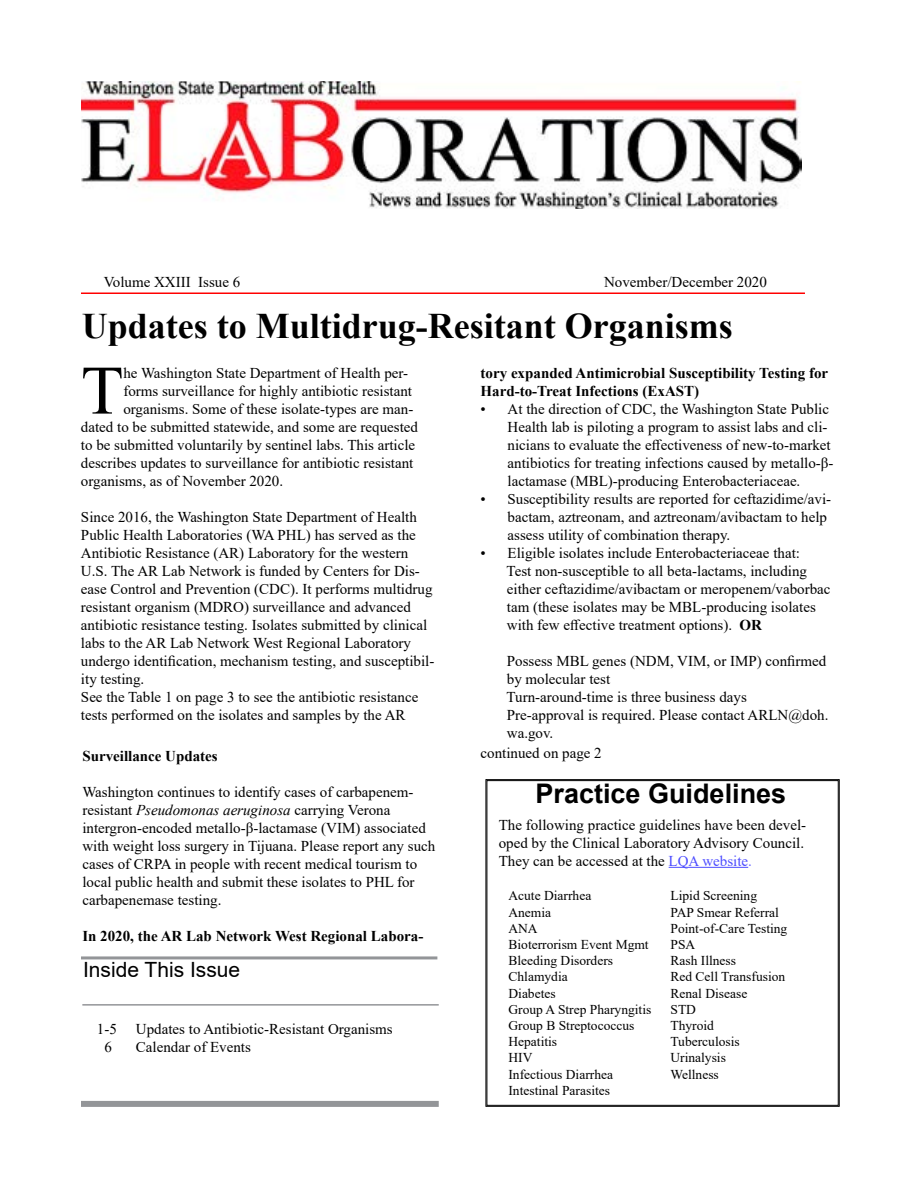
<style>
.page{position:relative;width:918px;height:1188px;background:#fff}
.page>*{position:absolute;margin:0;border:0;box-sizing:border-box;transform-origin:0 0}
.t1{font:69.3px "Times New Roman";color:#000}
.t2{font:700 36px "Times New Roman";color:#000}
.t3{font:700 27px "Arial";color:#000}
.t4{font:21px "Arial";color:#000}
.t5{font:15px/18px "Times New Roman";color:#000}
.t6{font:700 15px/18px "Times New Roman";color:#000}
.t7{font:13.5px "Times New Roman";color:#000}
.s1{font-style:italic}
.s2{font-weight:700}
.s3{color:#4d4dff}
.s4{color:#66f}
</style>
<div class="page">
<hr style="left:81px;top:292px;width:724px;height:2px;background:#f00">
<hr style="left:82px;top:1004px;width:357px;height:2px;background:#939598">
<hr style="left:81px;top:956px;width:356px;height:3px;background:#939598">
<div style="left:81px;top:1101px;width:358px;height:6px;background:#939598"></div>
<svg style="left:485px;top:779px;width:355px;height:328px"></svg>
<img style="left:81px;top:81px;width:720px;height:128px">
<p class="t5" style="left:104px;top:272px;width:138px">Volume XXIII Issue 6</p>
<p class="t5" style="left:604px;top:272px;width:164px">November/December 2020</p>
<h2 class="t2" style="left:82px;top:300px;width:652px">Updates to Multidrug-Resitant Organisms</h2>
<h1 class="t1" style="left:81px;top:342px;width:44px">T</h1>
<p class="t5" style="left:123px;top:363px;width:286px">he Washington State Department of Health per-</p>
<p class="t5" style="left:123px;top:381px;width:290px">forms surveillance for highly antibiotic resistant</p>
<p class="t5" style="left:123px;top:399px;width:292px">organisms. Some of these isolate-types are man-</p>
<p class="t5" style="left:81px;top:417px;width:339px">dated to be submitted statewide, and some are requested</p>
<p class="t5" style="left:81px;top:435px;width:336px">to be submitted voluntarily by sentinel labs. This article</p>
<p class="t5" style="left:81px;top:453px;width:334px">describes updates to surveillance for antibiotic resistant</p>
<p class="t5" style="left:81px;top:471px;width:204px">organisms, as of November 2020.</p>
<p class="t5" style="left:81px;top:507px;width:355px">Since 2016, the Washington State Department of Health Public Health Laboratories (WA PHL) has served as the Antibiotic Resistance (AR) Laboratory for the western U.S. The AR Lab Network is funded by Centers for Dis&shy;ease Control and Prevention (CDC). It performs multidrug resistant organism (MDRO) surveillance and advanced antibiotic resistance testing. Isolates submitted by clinical labs to the AR Lab Network West Regional Laboratory undergo identification, mechanism testing, and susceptibil&shy;ity testing.<br>See the Table 1 on page 3 to see the antibiotic resistance tests performed on the isolates and samples by the AR</p>
<p class="t6" style="left:82px;top:746px;width:137px">Surveillance Updates</p>
<p class="t5" style="left:82px;top:782px;width:355px">Washington continues to identify cases of carbapenem&shy;resistant <span class="s1">Pseudomonas aeruginosa</span> carrying Verona intergron-encoded metallo-β-lactamase (VIM) associated with weight loss surgery in Tijuana. Please report any such cases of CRPA in people with recent medical tourism to local public health and submit these isolates to PHL for carbapenemase testing.</p>
<p class="t6" style="left:82px;top:926px;width:342px">In 2020, the AR Lab Network West Regional Labora-</p>
<h3 class="t4" style="left:83px;top:955px;width:159px">Inside This Issue</h3>
<p class="t5" style="left:97px;top:1019px;width:21px">1-5</p>
<p class="t5" style="left:136px;top:1019px;width:258px">Updates to Antibiotic-Resistant Organisms</p>
<p class="t5" style="left:104px;top:1037px;width:9px">6</p>
<p class="t5" style="left:136px;top:1037px;width:116px">Calendar of Events</p>
<p class="t6" style="left:481px;top:363px;width:349px">tory expanded Antimicrobial Susceptibility Testing for<br>Hard-to-Treat Infections (ExAST)</p>
<p class="t5" style="left:508px;top:399px;width:327px;text-indent:-27px">• At the direction of CDC, the Washington State Public Health lab is piloting a program to assist labs and cli&shy;nicians to evaluate the effectiveness of new-to-market antibiotics for treating infections caused by metallo-β&shy;lactamase (MBL)-producing Enterobacteriaceae.</p>
<p class="t5" style="left:508px;top:489px;width:325px;text-indent:-27px">• Susceptibility results are reported for ceftazidime/avi&shy;bactam, aztreonam, and aztreonam/avibactam to help assess utility of combination therapy.</p>
<p class="t5" style="left:507px;top:543px;width:325px;text-indent:-26px">• Eligible isolates include Enterobacteriaceae that:<br>Test non-susceptible to all beta-lactams, including either ceftazidime/avibactam or meropenem/vaborbac tam (these isolates may be MBL-producing isolates with few effective treatment options). <span class="s2">OR</span></p>
<p class="t5" style="left:507px;top:651px;width:323px">Possess MBL genes (NDM, VIM, or IMP) confirmed by molecular test<br>Turn-around-time is three business days<br>Pre-approval is required. Please contact ARLN@doh. wa.gov.</p>
<p class="t5" style="left:481px;top:744px;width:123px">continued on page 2</p>
<h3 class="t3" style="left:536px;top:774px;width:252px">Practice Guidelines</h3>
<p class="t5" style="left:499px;top:815px;width:309px">The following practice guidelines have been devel&shy;oped by the Clinical Laboratory Advisory Council.<br>They can be accessed at the <span class="s3">LQA website</span><span class="s4">.</span></p>
<p class="t7" style="left:508px;top:886px;width:84px">Acute Diarrhea</p>
<p class="t7" style="left:670px;top:886px;width:88px">Lipid Screening</p>
<p class="t7" style="left:508px;top:903px;width:44px">Anemia</p>
<p class="t7" style="left:670px;top:903px;width:110px">PAP Smear Referral</p>
<p class="t7" style="left:508px;top:919px;width:31px">ANA</p>
<p class="t7" style="left:670px;top:919px;width:118px">Point-of-Care Testing</p>
<p class="t7" style="left:508px;top:935px;width:142px">Bioterrorism Event Mgmt</p>
<p class="t7" style="left:670px;top:935px;width:26px">PSA</p>
<p class="t7" style="left:508px;top:951px;width:106px">Bleeding Disorders</p>
<p class="t7" style="left:670px;top:951px;width:67px">Rash Illness</p>
<p class="t7" style="left:508px;top:967px;width:61px">Chlamydia</p>
<p class="t7" style="left:670px;top:967px;width:116px">Red Cell Transfusion</p>
<p class="t7" style="left:508px;top:984px;width:49px">Diabetes</p>
<p class="t7" style="left:670px;top:984px;width:78px">Renal Disease</p>
<p class="t7" style="left:508px;top:1000px;width:144px">Group A Strep Pharyngitis</p>
<p class="t7" style="left:670px;top:1000px;width:27px">STD</p>
<p class="t7" style="left:508px;top:1016px;width:127px">Group B Streptococcus</p>
<p class="t7" style="left:670px;top:1016px;width:45px">Thyroid</p>
<p class="t7" style="left:508px;top:1032px;width:50px">Hepatitis</p>
<p class="t7" style="left:670px;top:1032px;width:71px">Tuberculosis</p>
<p class="t7" style="left:508px;top:1048px;width:25px">HIV</p>
<p class="t7" style="left:670px;top:1048px;width:57px">Urinalysis</p>
<p class="t7" style="left:508px;top:1065px;width:106px">Infectious Diarrhea</p>
<p class="t7" style="left:670px;top:1065px;width:50px">Wellness</p>
<p class="t7" style="left:508px;top:1081px;width:103px">Intestinal Parasites</p>
</div>
